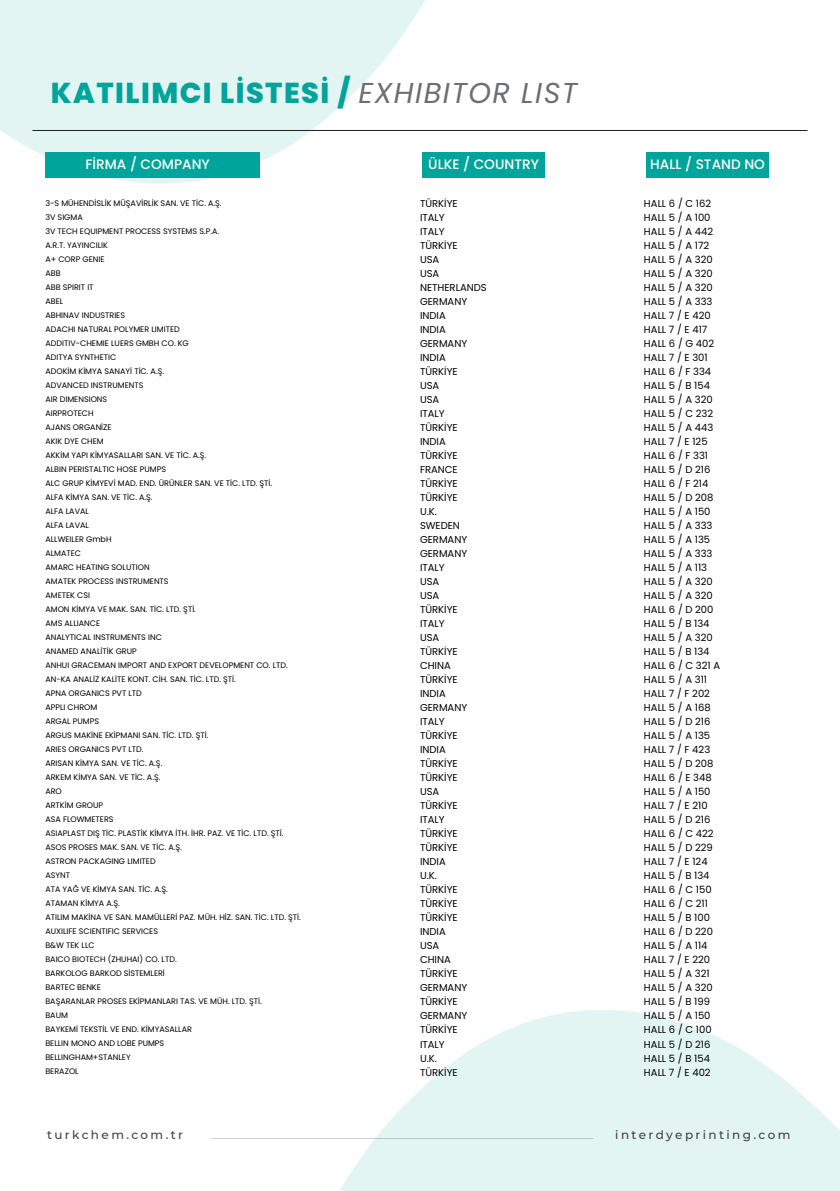
<style>
.page{position:relative;width:840px;height:1191px;background:#fff}
.page>*{position:absolute;margin:0;border:0;box-sizing:border-box;transform-origin:0 0}
.t1{font:800 28.8px "Poppins";letter-spacing:.05em;color:#00a49a}
.t2{font:500 13.6px "Poppins";color:#fff}
.t3{font:500 12px "Montserrat";letter-spacing:.2em;color:#424143}
.t4{font:10px/14px "Poppins";color:#000}
.t5{font:8px/14px "Poppins";color:#000}
.s1{font-weight:400;font-style:italic;color:#6d6e71}
</style>
<div class="page">
<svg style="left:0;top:0;width:425px;height:184px"></svg>
<div style="left:45px;top:152px;width:215px;height:26px;background:#00a49a"></div>
<div style="left:422px;top:152px;width:122px;height:26px;background:#00a49a"></div>
<div style="left:645px;top:152px;width:123px;height:26px;background:#00a49a"></div>
<svg style="left:334px;top:1010px;width:505px;height:181px"></svg>
<hr style="left:32px;top:130px;width:775px;height:1px;background:#221f1f">
<h1 class="t1" style="left:51px;top:77px;width:527px">KATILIMCI LİSTESİ / <span class="s1">EXHIBITOR LIST</span></h1>
<h2 class="t2" style="left:85px;top:156px;width:126px">FİRMA / COMPANY</h2>
<h2 class="t2" style="left:428px;top:156px;width:112px">ÜLKE / COUNTRY</h2>
<h2 class="t2" style="left:650px;top:156px;width:116px">HALL / STAND NO</h2>
<p class="t5" style="left:45px;top:196px;width:257px">3-S MÜHENDİSLİK MÜŞAVİRLİK SAN. VE TİC. A.Ş.<br>3V SIGMA<br>3V TECH EQUIPMENT PROCESS SYSTEMS S.P.A.<br>A.R.T. YAYINCILIK<br>A+ CORP GENIE<br>ABB<br>ABB SPIRIT IT<br>ABEL<br>ABHINAV INDUSTRIES<br>ADACHI NATURAL POLYMER LIMITED<br>ADDITIV-CHEMIE LUERS GMBH CO. KG<br>ADITYA SYNTHETIC<br>ADOKİM KİMYA SANAYİ TİC. A.Ş.<br>ADVANCED INSTRUMENTS<br>AIR DIMENSIONS<br>AIRPROTECH<br>AJANS ORGANİZE<br>AKIK DYE CHEM<br>AKKİM YAPI KİMYASALLARI SAN. VE TİC. A.Ş.<br>ALBIN PERISTALTIC HOSE PUMPS<br>ALC GRUP KİMYEVİ MAD. END. ÜRÜNLER SAN. VE TİC. LTD. ŞTİ.<br>ALFA KİMYA SAN. VE TİC. A.Ş.<br>ALFA LAVAL<br>ALFA LAVAL<br>ALLWEILER GmbH<br>ALMATEC<br>AMARC HEATING SOLUTION<br>AMATEK PROCESS INSTRUMENTS<br>AMETEK CSI<br>AMON KİMYA VE MAK. SAN. TİC. LTD. ŞTİ.<br>AMS ALLIANCE<br>ANALYTICAL INSTRUMENTS INC<br>ANAMED ANALİTİK GRUP<br>ANHUI GRACEMAN IMPORT AND EXPORT DEVELOPMENT CO. LTD.<br>AN-KA ANALİZ KALİTE KONT. CİH. SAN. TİC. LTD. ŞTİ.<br>APNA ORGANICS PVT LTD<br>APPLI CHROM<br>ARGAL PUMPS<br>ARGUS MAKİNE EKİPMANI SAN. TİC. LTD. ŞTİ.<br>ARIES ORGANICS PVT LTD.<br>ARISAN KİMYA SAN. VE TİC. A.Ş.<br>ARKEM KİMYA SAN. VE TİC. A.Ş.<br>ARO<br>ARTKİM GROUP<br>ASA FLOWMETERS<br>ASIAPLAST DIŞ TİC. PLASTİK KİMYA İTH. İHR. PAZ. VE TİC. LTD. ŞTİ.<br>ASOS PROSES MAK. SAN. VE TİC. A.Ş.<br>ASTRON PACKAGING LIMITED<br>ASYNT<br>ATA YAĞ VE KİMYA SAN. TİC. A.Ş.<br>ATAMAN KİMYA A.Ş.<br>ATILIM MAKİNA VE SAN. MAMÜLLERİ PAZ. MÜH. HİZ. SAN. TİC. LTD. ŞTİ.<br>AUXILIFE SCIENTIFIC SERVICES<br>B&amp;W TEK LLC<br>BAICO BIOTECH (ZHUHAI) CO. LTD.<br>BARKOLOG BARKOD SİSTEMLERİ<br>BARTEC BENKE<br>BAŞARANLAR PROSES EKİPMANLARI TAS. VE MÜH. LTD. ŞTİ.<br>BAUM<br>BAYKEMİ TEKSTİL VE END. KİMYASALLAR<br>BELLIN MONO AND LOBE PUMPS<br>BELLINGHAM+STANLEY<br>BERAZOL</p>
<p class="t4" style="left:420px;top:197px;width:68px">TÜRKİYE<br>ITALY<br>ITALY<br>TÜRKİYE<br>USA<br>USA<br>NETHERLANDS<br>GERMANY<br>INDIA<br>INDIA<br>GERMANY<br>INDIA<br>TÜRKİYE<br>USA<br>USA<br>ITALY<br>TÜRKİYE<br>INDIA<br>TÜRKİYE<br>FRANCE<br>TÜRKİYE<br>TÜRKİYE<br>U.K.<br>SWEDEN<br>GERMANY<br>GERMANY<br>ITALY<br>USA<br>USA<br>TÜRKİYE<br>ITALY<br>USA<br>TÜRKİYE<br>CHINA<br>TÜRKİYE<br>INDIA<br>GERMANY<br>ITALY<br>TÜRKİYE<br>INDIA<br>TÜRKİYE<br>TÜRKİYE<br>USA<br>TÜRKİYE<br>ITALY<br>TÜRKİYE<br>TÜRKİYE<br>INDIA<br>U.K.<br>TÜRKİYE<br>TÜRKİYE<br>TÜRKİYE<br>INDIA<br>USA<br>CHINA<br>TÜRKİYE<br>GERMANY<br>TÜRKİYE<br>GERMANY<br>TÜRKİYE<br>ITALY<br>U.K.<br>TÜRKİYE</p>
<p class="t4" style="left:643px;top:197px;width:78px">HALL 6 / C 162<br>HALL 5 / A 100<br>HALL 5 / A 442<br>HALL 5 / A 172<br>HALL 5 / A 320<br>HALL 5 / A 320<br>HALL 5 / A 320<br>HALL 5 / A 333<br>HALL 7 / E 420<br>HALL 7 / E 417<br>HALL 6 / G 402<br>HALL 7 / E 301<br>HALL 6 / F 334<br>HALL 5 / B 154<br>HALL 5 / A 320<br>HALL 5 / C 232<br>HALL 5 / A 443<br>HALL 7 / E 125<br>HALL 6 / F 331<br>HALL 5 / D 216<br>HALL 6 / F 214<br>HALL 5 / D 208<br>HALL 5 / A 150<br>HALL 5 / A 333<br>HALL 5 / A 135<br>HALL 5 / A 333<br>HALL 5 / A 113<br>HALL 5 / A 320<br>HALL 5 / A 320<br>HALL 6 / D 200<br>HALL 5 / B 134<br>HALL 5 / A 320<br>HALL 5 / B 134<br>HALL 6 / C 321 A<br>HALL 5 / A 311<br>HALL 7 / F 202<br>HALL 5 / A 168<br>HALL 5 / D 216<br>HALL 5 / A 135<br>HALL 7 / F 423<br>HALL 5 / D 208<br>HALL 6 / E 348<br>HALL 5 / A 150<br>HALL 7 / E 210<br>HALL 5 / D 216<br>HALL 6 / C 422<br>HALL 5 / D 229<br>HALL 7 / E 124<br>HALL 5 / B 134<br>HALL 6 / C 150<br>HALL 6 / C 211<br>HALL 5 / B 100<br>HALL 6 / D 220<br>HALL 5 / A 114<br>HALL 7 / E 220<br>HALL 5 / A 321<br>HALL 5 / A 320<br>HALL 5 / B 199<br>HALL 5 / A 150<br>HALL 6 / C 100<br>HALL 5 / D 216<br>HALL 5 / B 154<br>HALL 7 / E 402</p>
<h3 class="t3" style="left:47px;top:1126px;width:137px">turkchem.com.tr</h3>
<h3 class="t3" style="left:615px;top:1126px;width:177px">interdyeprinting.com</h3>
</div>
